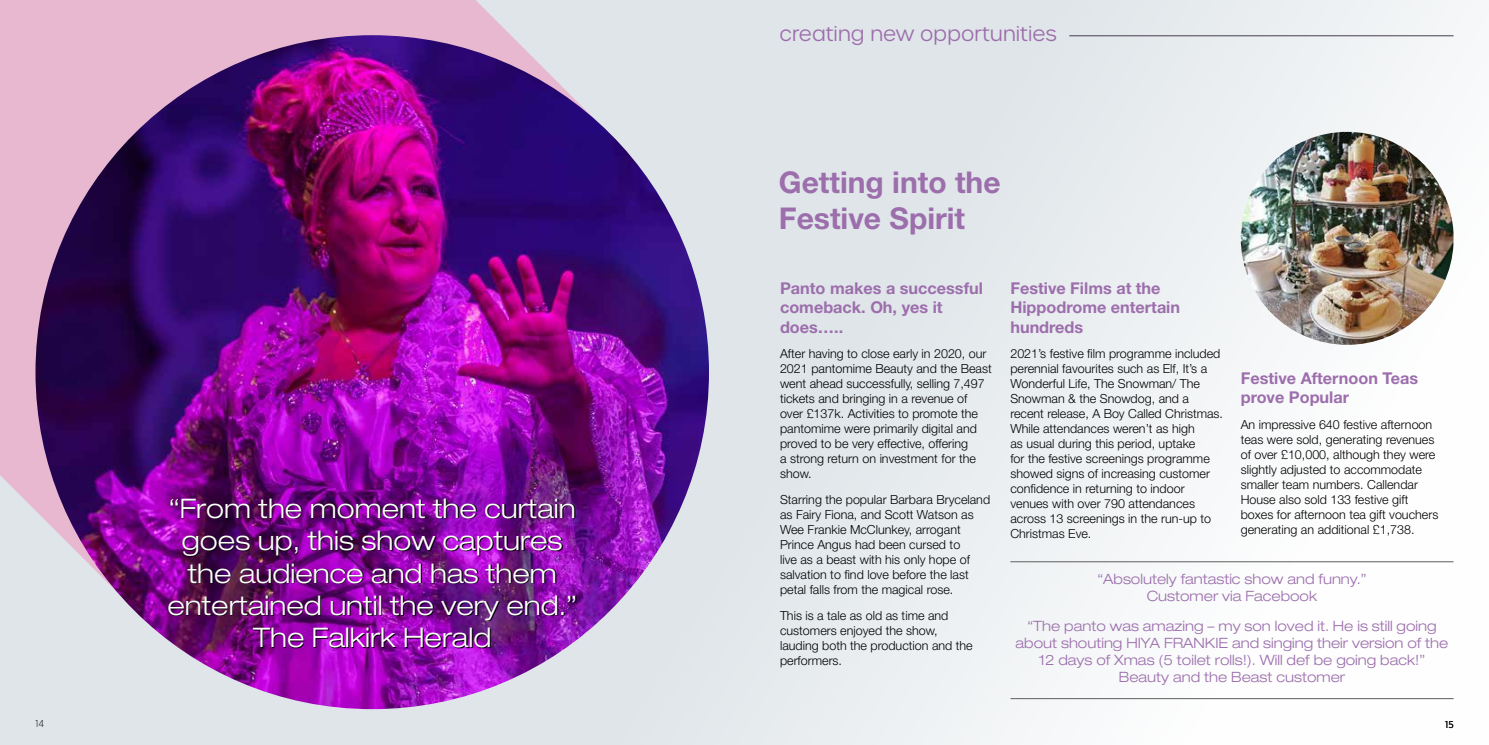
<style>
.page{position:relative;width:1489px;height:745px;background:#fff}
.page>*{position:absolute;margin:0;border:0;box-sizing:border-box;transform-origin:0 0}
.t1{font:700 30px/36px "Helvetica Neue LT Std";color:#9c6eac}
.t2{font:300 expanded 26.88px/32.2px "Helvetica Neue LT Std";color:#fff;text-align:center}
.t3{font:300 20px "Urbane";letter-spacing:.005em;color:#9c6eac}
.t4{font:700 16.25px/19.5px "Helvetica Neue LT Std";color:#9c6eac}
.t5{font:300 expanded 14.25px/17px "Helvetica Neue LT Std";color:#9c6eac;text-align:center}
.t6{font:300 12.5px/15px "Helvetica Neue LT Std";color:#000}
.t7{font:300 10px "Gotham Narrow";color:#000}
.t8{font:10px "Gotham Narrow";color:#000}
</style>
<div class="page">
<div style="left:0;top:0;width:1488px;height:744px;background:linear-gradient(to right,#d6dce3,#f6f8f8)"></div>
<svg style="left:0;top:0;width:627px;height:627px;background:#e4c4d6"></svg>
<img style="left:35px;top:35px;width:674px;height:673px;border-radius:337px">
<div style="left:169px;top:499px;width:407px;height:149px;background:#000;opacity:.98"></div>
<hr style="left:1069px;top:35px;width:384px;height:1px;background:#453e50">
<hr style="left:1010px;top:561px;width:443px;height:1px;background:#5f5e5e">
<hr style="left:1010px;top:697px;width:443px;height:1px;background:#5f5e5e">
<img style="left:1240px;top:132px;width:213px;height:212px;border-radius:105px">
<p class="t7" style="left:35px;top:717px;width:10px">14</p>
<h2 class="t2" style="left:167px;top:491px;width:411px">“From the moment the curtain goes up, this show captures the audience and has them entertained until the very end.”<br>The Falkirk Herald</h2>
<h3 class="t3" style="left:779px;top:21px;width:279px">creating new opportunities</h3>
<h1 class="t1" style="left:778px;top:163px;width:223px">Getting into the<br>Festive Spirit</h1>
<h3 class="t4" style="left:780px;top:277px;width:204px">Panto makes a successful comeback. Oh, yes it does…..</h3>
<p class="t6" style="left:780px;top:346px;width:213px">After having to close early in 2020, our 2021 pantomime Beauty and the Beast went ahead successfully, selling 7,497 tickets and bringing in a revenue of over £137k. Activities to promote the pantomime were primarily digital and proved to be very effective, offering<br>a strong return on investment for the show.</p>
<p class="t6" style="left:780px;top:491px;width:212px">Starring the popular Barbara Bryceland as Fairy Fiona, and Scott Watson as Wee Frankie McClunkey, arrogant Prince Angus had been cursed to<br>live as a beast with his only hope of salvation to find love before the last petal falls from the magical rose.</p>
<p class="t6" style="left:780px;top:607px;width:194px">This is a tale as old as time and customers enjoyed the show, lauding both the production and the performers.</p>
<h3 class="t4" style="left:1010px;top:277px;width:171px">Festive Films at the<br>Hippodrome entertain hundreds</h3>
<p class="t6" style="left:1010px;top:346px;width:214px">2021’s festive film programme included perennial favourites such as Elf, It’s a Wonderful Life, The Snowman/ The Snowman &amp; the Snowdog, and a recent release, A Boy Called Christmas.<br>While attendances weren’t as high<br>as usual during this period, uptake<br>for the festive screenings programme showed signs of increasing customer confidence in returning to indoor venues with over 790 attendances across 13 screenings in the run-up to Christmas Eve.</p>
<p class="t5" style="left:1097px;top:569px;width:270px">“Absolutely fantastic show and funny.”<br>Customer via Facebook</p>
<p class="t5" style="left:1015px;top:616px;width:434px">“The panto was amazing – my son loved it. He is still going about shouting HIYA FRANKIE and singing their version of the 12 days of Xmas (5 toilet rolls!). Will def be going back!” Beauty and the Beast customer</p>
<h3 class="t4" style="left:1240px;top:367px;width:179px">Festive Afternoon Teas prove Popular</h3>
<p class="t6" style="left:1240px;top:416px;width:199px">An impressive 640 festive afternoon teas were sold, generating revenues of over £10,000, although they were slightly adjusted to accommodate smaller team numbers. Callendar House also sold 133 festive gift boxes for afternoon tea gift vouchers generating an additional £1,738.</p>
<p class="t8" style="left:1444px;top:717px;width:10px">15</p>
</div>
